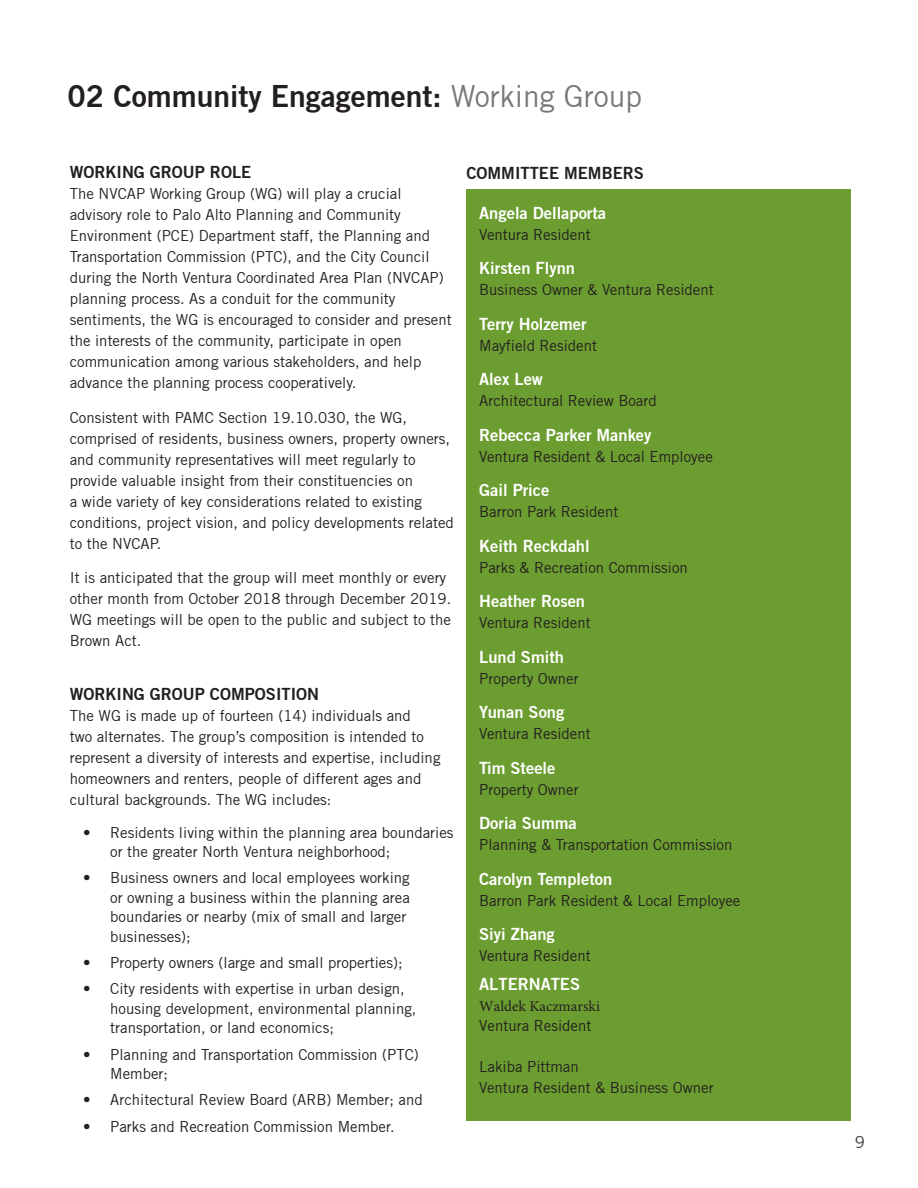
<style>
.page{position:relative;width:918px;height:1188px;background:#fff}
.page>*{position:absolute;margin:0;border:0;box-sizing:border-box;transform-origin:0 0}
.Chapter_Title{font:30px "Trade Gothic Bold Two";color:#231f20}
.Two_Tone{font:16.5px "Trade Gothic Bold Two";color:#fff}
.Body_Text_Title{font:16.5px "Trade Gothic Bold Two";color:#231f20}
.t1{font:16.5px "Trade Gothic";color:#3e3e3f}
.Body_Text{font:15px/21px "Trade Gothic";color:#231f20}
.Two_Tone-2{font:15px "Trade Gothic";color:#231f20}
.Two_Tone-3{font:15px/20.4px "Minion Pro";color:#231f20}
.s1{font-family:"Trade Gothic";color:#76787b}
.s2{font-family:"Trade Gothic"}
</style>
<div class="page">
<div style="left:466px;top:189px;width:384px;height:931px;background:#6c9d31"></div>
<p class="Chapter_Title" style="left:68px;top:78px;width:576px">02 Community Engagement: <span class="s1">Working Group</span></p>
<p class="Body_Text_Title" style="left:70px;top:162px;width:183px">WORKING GROUP ROLE</p>
<p class="Body_Text" style="left:70px;top:183px;width:384px">The NVCAP Working Group (WG) will play a crucial advisory role to Palo Alto Planning and Community Environment (PCE) Department staff, the Planning and Transportation Commission (PTC), and the City Council during the North Ventura Coordinated Area Plan (NVCAP) planning process. As a conduit for the community sentiments, the WG is encouraged to consider and present the interests of the community, participate in open communication among various stakeholders, and help advance the planning process cooperatively.</p>
<p class="Body_Text" style="left:70px;top:407px;width:386px">Consistent with PAMC Section 19.10.030, the WG, comprised of residents, business owners, property owners, and community representatives will meet regularly to provide valuable insight from their constituencies on<br>a wide variety of key considerations related to existing conditions, project vision, and policy developments related to the NVCAP.</p>
<p class="Body_Text" style="left:70px;top:567px;width:383px">It is anticipated that the group will meet monthly or every other month from October 2018 through December 2019.<br>WG meetings will be open to the public and subject to the Brown Act.</p>
<p class="Body_Text_Title" style="left:70px;top:684px;width:251px">WORKING GROUP COMPOSITION</p>
<p class="Body_Text" style="left:70px;top:705px;width:372px">The WG is made up of fourteen (14) individuals and<br>two alternates. The group’s composition is intended to represent a diversity of interests and expertise, including homeowners and renters, people of different ages and cultural backgrounds. The WG includes:</p>
<p class="Body_Text" style="left:110px;top:822px;width:345px;line-height:19.5px;text-indent:-27px">• Residents living within the planning area boundaries or the greater North Ventura neighborhood;</p>
<p class="Body_Text" style="left:110px;top:868px;width:301px;line-height:19.5px;text-indent:-27px">• Business owners and local employees working or owning a business within the planning area boundaries or nearby (mix of small and larger businesses);</p>
<p class="Body_Text" style="left:83px;top:952px;width:321px">• Property owners (large and small properties);</p>
<p class="Body_Text" style="left:110px;top:979px;width:308px;line-height:19.5px;text-indent:-27px">• City residents with expertise in urban design, housing development, environmental planning, transportation, or land economics;</p>
<p class="Body_Text" style="left:110px;top:1044px;width:310px;line-height:19.5px;text-indent:-27px">• Planning and Transportation Commission (PTC)<br>Member;</p>
<p class="Body_Text" style="left:83px;top:1089px;width:341px">• Architectural Review Board (ARB) Member; and</p>
<p class="Body_Text" style="left:83px;top:1116px;width:313px">• Parks and Recreation Commission Member.</p>
<p class="Body_Text_Title" style="left:466px;top:162px;width:179px">COMMITTEE MEMBERS</p>
<p class="Two_Tone" style="left:479px;top:202px;width:128px">Angela Dellaporta</p>
<p class="Two_Tone-2" style="left:479px;top:225px;width:113px">Ventura Resident</p>
<p class="Two_Tone" style="left:479px;top:258px;width:97px">Kirsten Flynn</p>
<p class="Two_Tone-2" style="left:479px;top:281px;width:236px">Business Owner &amp; Ventura Resident</p>
<p class="Two_Tone" style="left:479px;top:313px;width:109px">Terry Holzemer</p>
<p class="Two_Tone-2" style="left:479px;top:336px;width:119px">Mayfield Resident</p>
<p class="Two_Tone" style="left:479px;top:369px;width:65px">Alex Lew</p>
<p class="Two_Tone-2" style="left:479px;top:392px;width:179px">Architectural Review Board</p>
<p class="Two_Tone" style="left:479px;top:424px;width:174px">Rebecca Parker Mankey</p>
<p class="Two_Tone-2" style="left:479px;top:447px;width:235px">Ventura Resident &amp; Local Employee</p>
<p class="Two_Tone" style="left:479px;top:480px;width:72px">Gail Price</p>
<p class="Two_Tone-2" style="left:479px;top:503px;width:141px">Barron Park Resident</p>
<p class="Two_Tone" style="left:479px;top:535px;width:112px">Keith Reckdahl</p>
<p class="Two_Tone-2" style="left:479px;top:558px;width:210px">Parks &amp; Recreation Commission</p>
<p class="Two_Tone" style="left:479px;top:591px;width:107px">Heather Rosen</p>
<p class="Two_Tone-2" style="left:479px;top:614px;width:113px">Ventura Resident</p>
<p class="Two_Tone" style="left:479px;top:646px;width:86px">Lund Smith</p>
<p class="Two_Tone-2" style="left:479px;top:669px;width:101px">Property Owner</p>
<p class="Two_Tone" style="left:479px;top:702px;width:87px">Yunan Song</p>
<p class="Two_Tone-2" style="left:479px;top:725px;width:113px">Ventura Resident</p>
<p class="Two_Tone" style="left:479px;top:757px;width:78px">Tim Steele</p>
<p class="Two_Tone-2" style="left:479px;top:780px;width:101px">Property Owner</p>
<p class="Two_Tone" style="left:479px;top:813px;width:99px">Doria Summa</p>
<p class="Two_Tone-2" style="left:479px;top:836px;width:255px">Planning &amp; Transportation Commission</p>
<p class="Two_Tone" style="left:479px;top:868px;width:135px">Carolyn Templeton</p>
<p class="Two_Tone-2" style="left:479px;top:891px;width:263px">Barron Park Resident &amp; Local Employee</p>
<p class="Two_Tone" style="left:479px;top:924px;width:77px">Siyi Zhang</p>
<p class="Two_Tone-2" style="left:479px;top:947px;width:113px">Ventura Resident</p>
<p class="Two_Tone" style="left:479px;top:974px;width:102px">ALTERNATES</p>
<p class="Two_Tone-3" style="left:479px;top:996px;width:122px">Waldek Kaczmarski<br><span class="s2">Ventura Resident</span></p>
<p class="Body_Text" style="left:479px;top:1056px;width:236px">Lakiba Pittman<br>Ventura Resident &amp; Business Owner</p>
<p class="t1" style="left:855px;top:1132px;width:12px">9</p>
</div>
